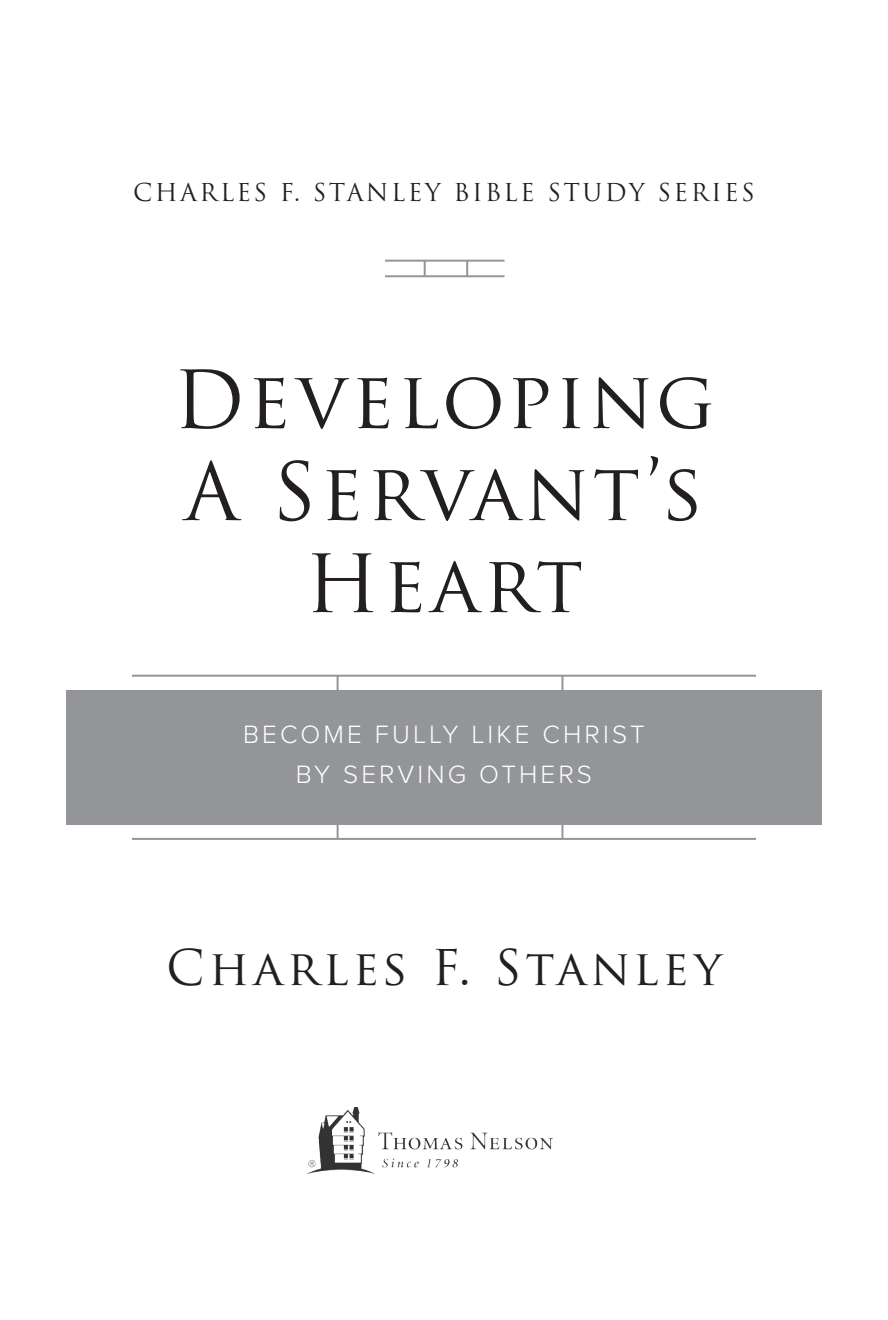
<style>
.page{position:relative;width:888px;height:1320px;background:#fff}
.page>*{position:absolute;margin:0;border:0;box-sizing:border-box;transform-origin:0 0}
.t1{font:78px/92px "Trajan Pro";letter-spacing:.05em;color:#231f20;text-align:center}
.author{font:48px "Trajan Pro";letter-spacing:.08em;color:#231f20}
.t2{font:300 26px/40px "Proxima Nova";letter-spacing:.12em;color:#fff;text-align:center}
.series{font:24px "Trajan Pro";letter-spacing:.1em;color:#231f20}
</style>
<div class="page">
<div style="left:66px;top:690px;width:756px;height:135px;background:#939598"></div>
<hr style="left:132px;top:675px;width:624px;height:2px;background:#939598">
<svg style="left:337px;top:676px;width:2px;height:14px"></svg>
<svg style="left:561px;top:676px;width:2px;height:14px"></svg>
<hr style="left:132px;top:838px;width:624px;height:2px;background:#939598">
<svg style="left:337px;top:825px;width:2px;height:13px"></svg>
<svg style="left:561px;top:825px;width:2px;height:13px"></svg>
<hr style="left:385px;top:260px;width:120px;height:2px;background:#939598">
<hr style="left:385px;top:275px;width:120px;height:2px;background:#939598">
<svg style="left:424px;top:262px;width:2px;height:13px"></svg>
<svg style="left:466px;top:262px;width:2px;height:13px"></svg>
<img style="left:308px;top:1108px;width:245px;height:65px">
<p class="series" style="left:133px;top:177px;width:623px">CHARLES F. STANLEY BIBLE STUDY SERIES</p>
<p class="t1" style="left:173px;top:353px;width:543px">Developing<br>A Servant’s<br>Heart</p>
<p class="t2" style="left:243px;top:713px;width:403px">BECOME FULLY LIKE CHRIST<br>BY SERVING OTHERS</p>
<p class="author" style="left:166px;top:937px;width:557px">Charles F. Stanley</p>
</div>
